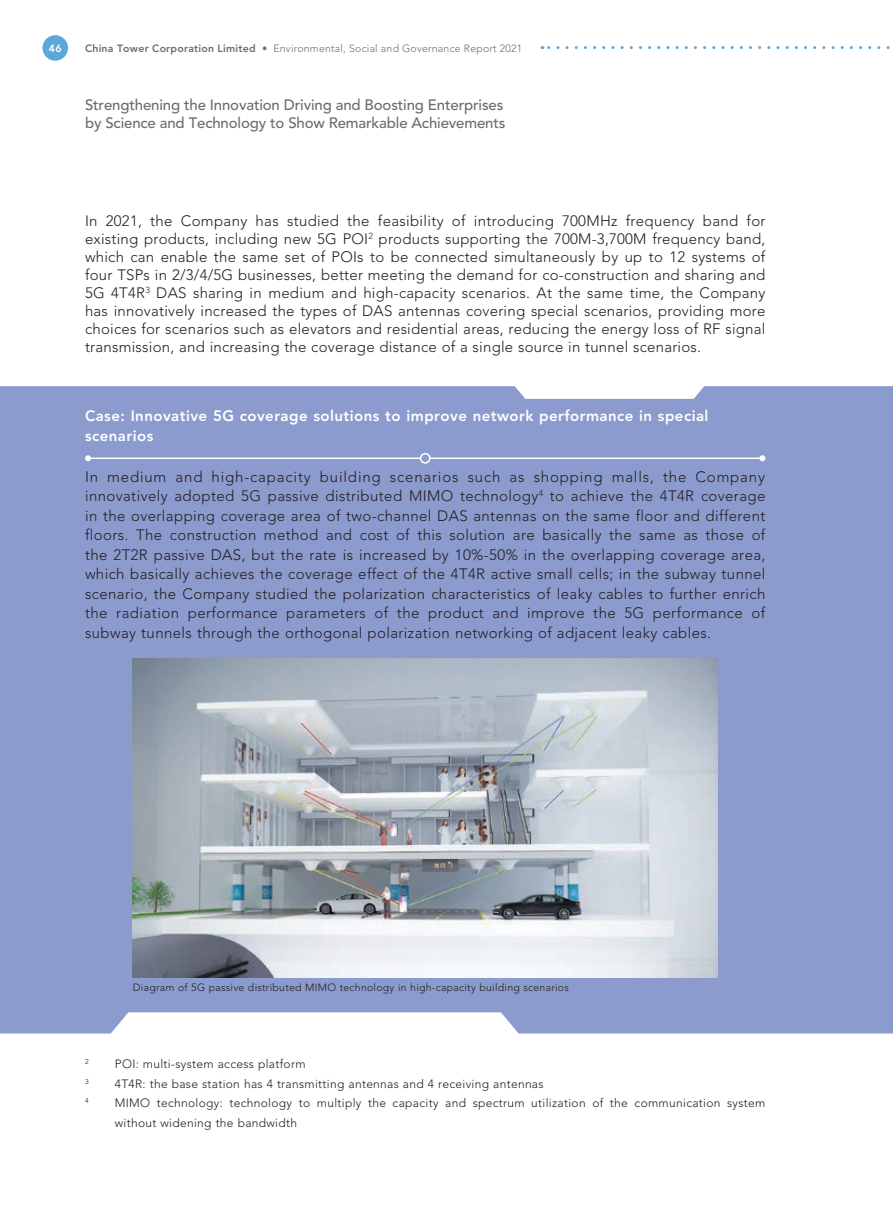
<style>
.page{position:relative;width:893px;height:1212px;background:#fff}
.page>*{position:absolute;margin:0;border:0;box-sizing:border-box;transform-origin:0 0}
.t1{font:300 15px/19.5px "Avenir LT Std";letter-spacing:.02em;color:#231f20;text-align:justify}
.t2{font:500 15px/18px "Avenir LT Std";letter-spacing:-.01em;color:#6c6d70}
.t3{font:800 15px/20.2px "Avenir LT Std";letter-spacing:.03em;color:#fff}
.t4{font:300 12px/19.5px "Avenir LT Std";letter-spacing:.025em;color:#231f20}
.t5{font:300 10.5px "Avenir LT Std";letter-spacing:.025em;color:#231f20}
.t6{font:300 10.5px "Avenir LT Std";letter-spacing:.02em;color:#6c6d70}
.t7{font:800 10.5px "Avenir LT Std";color:#fff}
.t8{font:300 7.05px "Avenir LT Std";color:#231f20}
.s1{font-weight:800}
</style>
<div class="page">
<div style="left:43px;top:35px;width:25px;height:26px;background:#5ba8dc;border-radius:50%"></div>
<svg style="left:542px;top:46px;width:348px;height:3px"></svg>
<div style="left:0;top:386px;width:893px;height:647px;background:#8c9bce"></div>
<hr style="left:88px;top:457px;width:674px;height:2px;background:#fff">
<svg style="left:85px;top:455px;width:6px;height:6px"></svg>
<svg style="left:759px;top:455px;width:6px;height:6px"></svg>
<div style="left:421px;top:454px;width:9px;height:9px;background:#8c9bce;border-radius:50%"></div>
<div style="left:420px;top:453px;width:11px;height:11px;border:2px solid #fff;border-radius:50%"></div>
<img style="left:133px;top:659px;width:585px;height:319px">
<p class="t7" style="left:49px;top:42px;width:14px">46</p>
<p class="t6" style="left:85px;top:42px;width:439px"><span class="s1">China Tower Corporation Limited</span> • Environmental, Social and Governance Report 2021</p>
<p class="t2" style="left:85px;top:96px;width:422px">Strengthening the Innovation Driving and Boosting Enterprises by Science and Technology to Show Remarkable Achievements</p>
<p class="t1" style="left:85px;top:212px;width:682px;line-height:18px">In 2021, the Company has studied the feasibility of introducing 700MHz frequency band for existing products, including new 5G POI<sup>2</sup> products supporting the 700M-3,700M frequency band, which can enable the same set of POIs to be connected simultaneously by up to 12 systems of four TSPs in 2/3/4/5G businesses, better meeting the demand for co-construction and sharing and 5G 4T4R<sup>3</sup> DAS sharing in medium and high-capacity scenarios. At the same time, the Company has innovatively increased the types of DAS antennas covering special scenarios, providing more choices for scenarios such as elevators and residential areas, reducing the energy loss of RF signal transmission, and increasing the coverage distance of a single source in tunnel scenarios.</p>
<p class="t3" style="left:85px;top:405px;width:625px">Case: Innovative 5G coverage solutions to improve network performance in special scenarios</p>
<p class="t1" style="left:85px;top:467px;width:682px">In medium and high-capacity building scenarios such as shopping malls, the Company innovatively adopted 5G passive distributed MIMO technology<sup>4</sup> to achieve the 4T4R coverage in the overlapping coverage area of two-channel DAS antennas on the same floor and different floors. The construction method and cost of this solution are basically the same as those of the 2T2R passive DAS, but the rate is increased by 10%-50% in the overlapping coverage area, which basically achieves the coverage effect of the 4T4R active small cells; in the subway tunnel scenario, the Company studied the polarization characteristics of leaky cables to further enrich the radiation performance parameters of the product and improve the 5G performance of subway tunnels through the orthogonal polarization networking of adjacent leaky cables.</p>
<p class="t5" style="left:133px;top:981px;width:438px">Diagram of 5G passive distributed MIMO technology in high-capacity building scenarios</p>
<p class="t8" style="left:85px;top:1058px;width:5px">2</p>
<p class="t4" style="left:115px;top:1054px;width:192px">POI: multi-system access platform</p>
<p class="t8" style="left:85px;top:1077px;width:5px">3</p>
<p class="t4" style="left:115px;top:1074px;width:430px">4T4R: the base station has 4 transmitting antennas and 4 receiving antennas</p>
<p class="t8" style="left:85px;top:1097px;width:5px">4</p>
<p class="t4" style="left:115px;top:1093px;width:652px">MIMO technology: technology to multiply the capacity and spectrum utilization of the communication system without widening the bandwidth</p>
</div>
